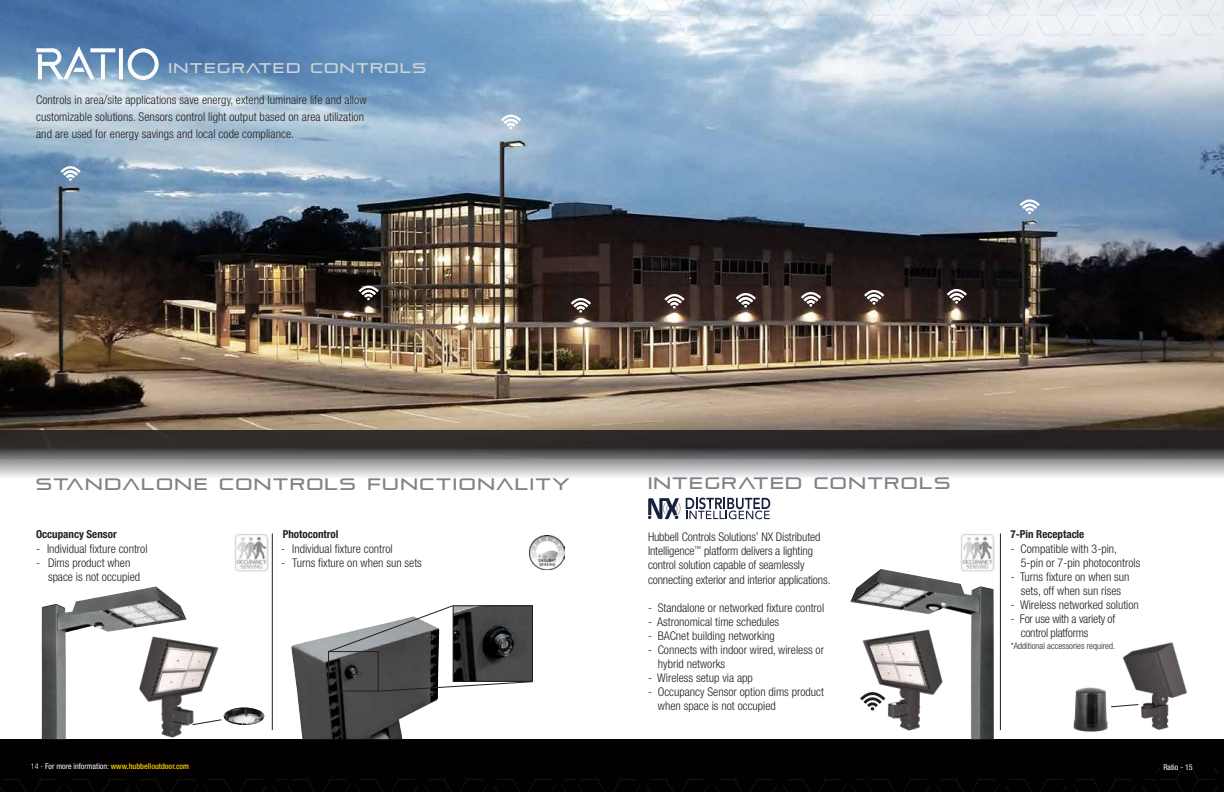
<style>
.page{position:relative;width:1224px;height:792px;background:#fff}
.page>*{position:absolute;margin:0;border:0;box-sizing:border-box;transform-origin:0 0}
.t1{font:16.5px "Pirulen";letter-spacing:.1em;color:#808285}
.t2{font:14px "Pirulen";letter-spacing:.1em;color:#d1d3d4}
.t3{font:300 condensed 12px/14px "Helvetica Neue";color:#231f20}
.t4{font:300 condensed 12px/14px "Helvetica Neue";letter-spacing:-.02em;color:#231f20}
.t5{font:700 condensed 11px "Helvetica Neue";color:#231f20}
.t6{font:300 condensed 9px "Helvetica Neue";color:#231f20}
.t7{font:500 condensed 8px "Helvetica Neue";color:#ffd100}
.t8{font:condensed 8px "Helvetica Neue";color:#fff}
.s1{font-weight:300;color:#fff}
.s2{font-weight:400;color:#fff}
</style>
<div class="page">
<div style="left:0;top:739px;width:1224px;height:53px;background:#020000"></div>
<svg style="left:1191px;top:767px;width:27px;height:25px"></svg>
<svg style="left:1005px;top:779px;width:27px;height:13px"></svg>
<svg style="left:1074px;top:767px;width:109px;height:25px"></svg>
<svg style="left:903px;top:779px;width:96px;height:13px"></svg>
<svg style="left:1040px;top:779px;width:27px;height:13px"></svg>
<svg style="left:646px;top:779px;width:96px;height:13px"></svg>
<svg style="left:783px;top:779px;width:112px;height:13px"></svg>
<svg style="left:613px;top:779px;width:27px;height:13px"></svg>
<svg style="left:750px;top:779px;width:27px;height:13px"></svg>
<svg style="left:528px;top:779px;width:77px;height:13px"></svg>
<svg style="left:356px;top:779px;width:27px;height:13px"></svg>
<svg style="left:391px;top:779px;width:61px;height:13px"></svg>
<svg style="left:493px;top:779px;width:27px;height:13px"></svg>
<svg style="left:323px;top:779px;width:27px;height:13px"></svg>
<svg style="left:460px;top:779px;width:27px;height:13px"></svg>
<svg style="left:0;top:779px;width:26px;height:13px"></svg>
<svg style="left:136px;top:779px;width:27px;height:13px"></svg>
<svg style="left:205px;top:779px;width:110px;height:13px"></svg>
<svg style="left:34px;top:779px;width:96px;height:13px"></svg>
<svg style="left:171px;top:779px;width:27px;height:13px"></svg>
<img style="left:0;top:0;width:1224px;height:431px">
<img style="left:42px;top:586px;width:145px;height:153px">
<img style="left:850px;top:569px;width:144px;height:170px">
<svg style="left:0;top:0;width:25px;height:47px"></svg>
<svg style="left:168px;top:0;width:28px;height:47px"></svg>
<svg style="left:202px;top:0;width:77px;height:47px;background:#527db0"></svg>
<svg style="left:285px;top:0;width:28px;height:36px"></svg>
<svg style="left:456px;top:0;width:28px;height:36px"></svg>
<svg style="left:422px;top:0;width:28px;height:36px"></svg>
<svg style="left:319px;top:0;width:97px;height:36px;background:#6491bf"></svg>
<svg style="left:490px;top:0;width:79px;height:36px;background:#82aace"></svg>
<svg style="left:575px;top:0;width:28px;height:36px"></svg>
<svg style="left:712px;top:0;width:28px;height:36px"></svg>
<svg style="left:609px;top:0;width:97px;height:36px"></svg>
<svg style="left:746px;top:0;width:113px;height:36px;background:#c7d8e5"></svg>
<svg style="left:1002px;top:0;width:28px;height:36px"></svg>
<svg style="left:968px;top:0;width:28px;height:36px"></svg>
<svg style="left:1036px;top:0;width:63px;height:36px"></svg>
<svg style="left:865px;top:0;width:97px;height:36px;background:#dde6ee"></svg>
<svg style="left:1105px;top:0;width:43px;height:36px"></svg>
<svg style="left:1154px;top:0;width:28px;height:36px"></svg>
<svg style="left:1188px;top:0;width:36px;height:36px"></svg>
<svg style="left:0;top:431px;width:1224px;height:46px;background:#6e6d6d"></svg>
<img style="left:860px;top:622px;width:82px;height:110px">
<img style="left:135px;top:629px;width:84px;height:110px">
<img style="left:1123px;top:642px;width:65px;height:87px">
<svg style="left:60px;top:166px;width:21px;height:15px"></svg>
<svg style="left:501px;top:115px;width:20px;height:14px"></svg>
<svg style="left:1020px;top:200px;width:20px;height:14px"></svg>
<svg style="left:864px;top:290px;width:20px;height:15px"></svg>
<svg style="left:947px;top:289px;width:20px;height:15px"></svg>
<svg style="left:664px;top:294px;width:21px;height:15px"></svg>
<svg style="left:571px;top:298px;width:20px;height:15px"></svg>
<svg style="left:359px;top:286px;width:20px;height:14px"></svg>
<svg style="left:736px;top:293px;width:20px;height:15px"></svg>
<svg style="left:801px;top:292px;width:20px;height:15px"></svg>
<hr style="left:272px;top:534px;width:1px;height:196px;background:#231f20">
<img style="left:1074px;top:687px;width:34px;height:45px">
<svg style="left:648px;top:498px;width:122px;height:21px"></svg>
<img style="left:235px;top:534px;width:33px;height:38px">
<img style="left:961px;top:534px;width:33px;height:38px">
<img style="left:529px;top:535px;width:35px;height:35px">
<img style="left:291px;top:637px;width:148px;height:102px">
<img style="left:455px;top:607px;width:76px;height:73px">
<div style="left:453px;top:605px;width:80px;height:77px;border:1px solid #231f20"></div>
<div style="left:328px;top:651px;width:50px;height:40px;border:1px solid #231f20"></div>
<svg style="left:328px;top:605px;width:125px;height:47px"></svg>
<svg style="left:378px;top:681px;width:154px;height:11px"></svg>
<hr style="left:1000px;top:534px;width:1px;height:196px;background:#231f20">
<svg style="left:860px;top:692px;width:25px;height:18px"></svg>
<svg style="left:31px;top:0;width:131px;height:80px;background:#668ab4"></svg>
<img style="left:224px;top:708px;width:40px;height:17px">
<svg style="left:192px;top:719px;width:30px;height:6px"></svg>
<svg style="left:1111px;top:704px;width:28px;height:3px"></svg>
<p class="t2" style="left:168px;top:59px;width:259px">INTEGRATED CONTROLS</p>
<p class="t3" style="left:36px;top:91px;width:332px;line-height:17px">Controls in area/site applications save energy, extend luminaire life and allow customizable solutions. Sensors control light output based on area utilization and are used for energy savings and local code compliance.</p>
<h1 class="t1" style="left:36px;top:475px;width:535px">STANDALONE CONTROLS FUNCTIONALITY</h1>
<h1 class="t1" style="left:648px;top:473px;width:304px">INTEGRATED CONTROLS</h1>
<p class="t5" style="left:36px;top:528px;width:82px">Occupancy Sensor</p>
<p class="t5" style="left:283px;top:528px;width:57px">Photocontrol</p>
<p class="t5" style="left:1010px;top:528px;width:75px">7-Pin Receptacle</p>
<p class="t3" style="left:648px;top:529px;width:184px;line-height:14.4px">Hubbell Controls Solutions’ NX Distributed Intelligence<sup>™</sup> platform delivers a lighting control solution capable of seamlessly connecting exterior and interior applications.</p>
<p class="t3" style="left:648px;top:600px;width:178px">- Standalone or networked fixture control</p>
<p class="t3" style="left:648px;top:614px;width:133px">- Astronomical time schedules</p>
<p class="t3" style="left:648px;top:628px;width:128px">- BACnet building networking</p>
<p class="t3" style="left:658px;top:642px;width:168px;text-indent:-10px">- Connects with indoor wired, wireless or hybrid networks</p>
<p class="t3" style="left:648px;top:670px;width:106px">- Wireless setup via app</p>
<p class="t3" style="left:658px;top:684px;width:168px;text-indent:-10px">- Occupancy Sensor option dims product when space is not occupied</p>
<p class="t3" style="left:1021px;top:542px;width:121px;text-indent:-10px">- Compatible with 3-pin,<br>5-pin or 7-pin photocontrols</p>
<p class="t3" style="left:1011px;top:570px;width:120px;text-align:center">- Turns fixture on when sun sets, off when sun rises</p>
<p class="t3" style="left:1011px;top:598px;width:130px">- Wireless networked solution</p>
<p class="t4" style="left:1021px;top:612px;width:96px;text-indent:-10px">- For use with a variety of control platforms</p>
<p class="t6" style="left:1011px;top:641px;width:106px">*Additional accessories required.</p>
<p class="t3" style="left:36px;top:542px;width:113px">- Individual fixture control</p>
<p class="t3" style="left:48px;top:556px;width:94px;text-indent:-12px">- Dims product when space is not occupied</p>
<p class="t3" style="left:281px;top:542px;width:113px">- Individual fixture control</p>
<p class="t3" style="left:281px;top:556px;width:142px">- Turns fixture on when sun sets</p>
<p class="t7" style="left:31px;top:761px;width:160px"><span class="s1">14 -</span> <span class="s2">For more information:</span> www.hubbelloutdoor.com</p>
<p class="t8" style="left:1163px;top:762px;width:31px">Ratio - 15</p>
</div>
